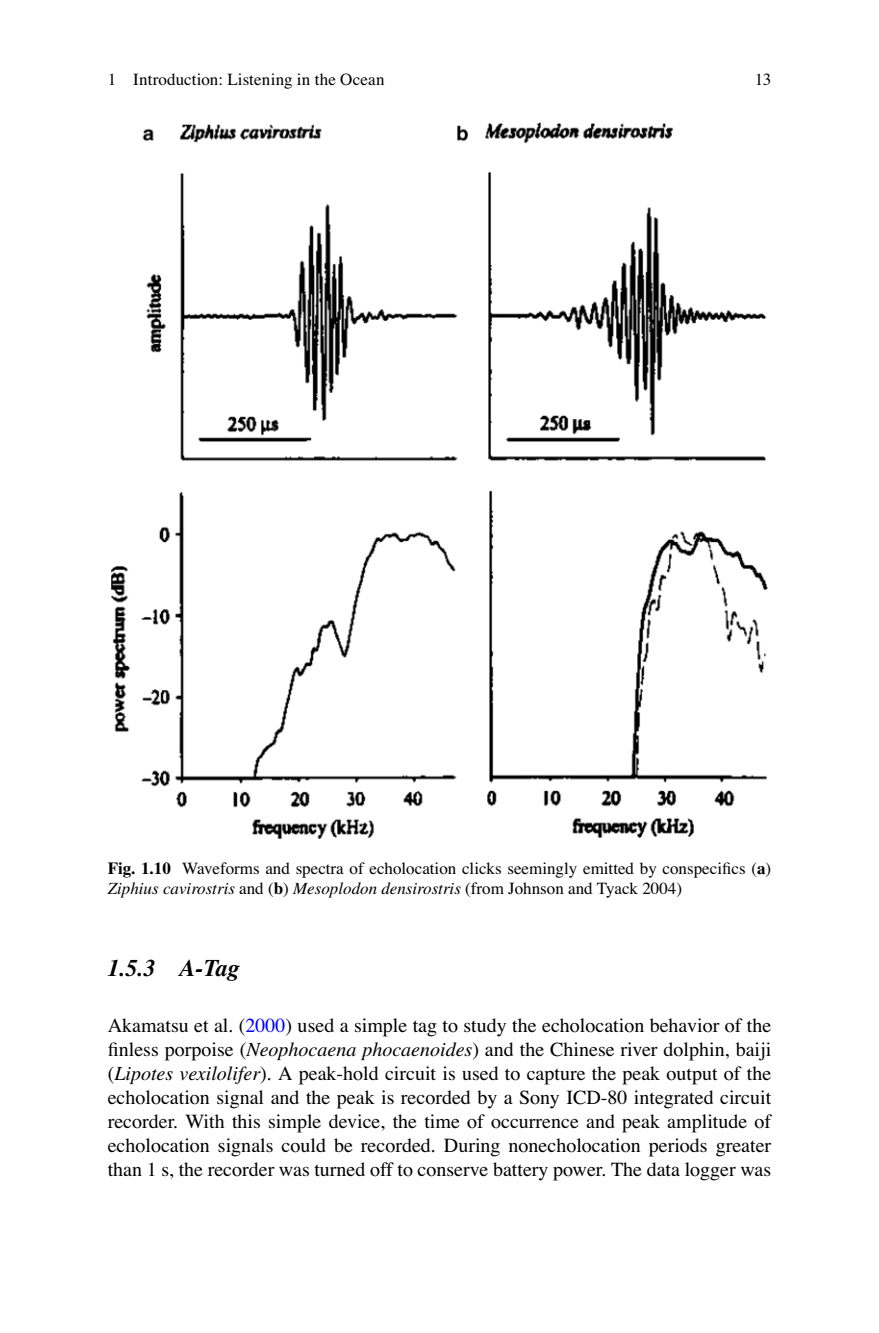
<style>
.page{position:relative;width:879px;height:1333px;background:#fff}
.page>*{position:absolute;margin:0;border:0;box-sizing:border-box;transform-origin:0 0}
.t1{font:italic 700 24px "Nwljdp Times";color:#000}
.t2{font:20px/24px "Hxsmwl Times";color:#000;text-align:justify}
.t3{font:17px "Hxsmwl Times";color:#000}
.t4{font:italic 17px "Ggjdlv Times";color:#000}
.s1{font-family:"Pscbwx Times";font-weight:700}
.s2{font-family:"Hxsmwl Times";font-style:normal}
.s3{font-family:"Pscbwx Times";font-weight:700;font-style:normal}
.s4{color:#0000fa}
.s5{font-family:"Ggjdlv Times";font-style:italic}
</style>
<div class="page">
<img style="left:112px;top:122px;width:655px;height:716px">
<p class="t3" style="left:108px;top:73px;width:278px">1 Introduction: Listening in the Ocean</p>
<p class="t3" style="left:755px;top:73px;width:18px">13</p>
<p class="t3" style="left:108px;top:862px;width:665px"><span class="s1">Fig. 1.10</span> Waveforms and spectra of echolocation click s seemingly emitted by conspecifics ( <span class="s1">a</span> )</p>
<p class="t4" style="left:108px;top:882px;width:576px">Ziphius cavirostris <span class="s2">and (</span> <span class="s3">b</span> <span class="s2">)</span> Mesoplodon densirostris <span class="s2">(from Johnson and Tyack 2004)</span></p>
<p class="t1" style="left:108px;top:959px;width:134px">1.5.3 A-Tag</p>
<p class="t2" style="left:108px;top:1015px;width:665px">Akamatsu et al. ( <span class="s4">2000</span> ) used a simple tag to study the echolocation behavior of the finless porpoise ( <span class="s5">Neophocaena phocaenoides</span> ) and the Chinese river dolphin , baiji ( <span class="s5">Lipotes vexilolifer</span> ) . A peak-hold circuit is used to capture the peak output of the echolocation signal and the peak is recorded by a Sony ICD-80 integrated circuit recorder. With this simple device, the time of occurrence and peak amplitude of echolocation signals could be recorded. During nonecholocation periods greater than 1 s, the recorder was turned off to conserve battery power. The data logger was</p>
</div>
